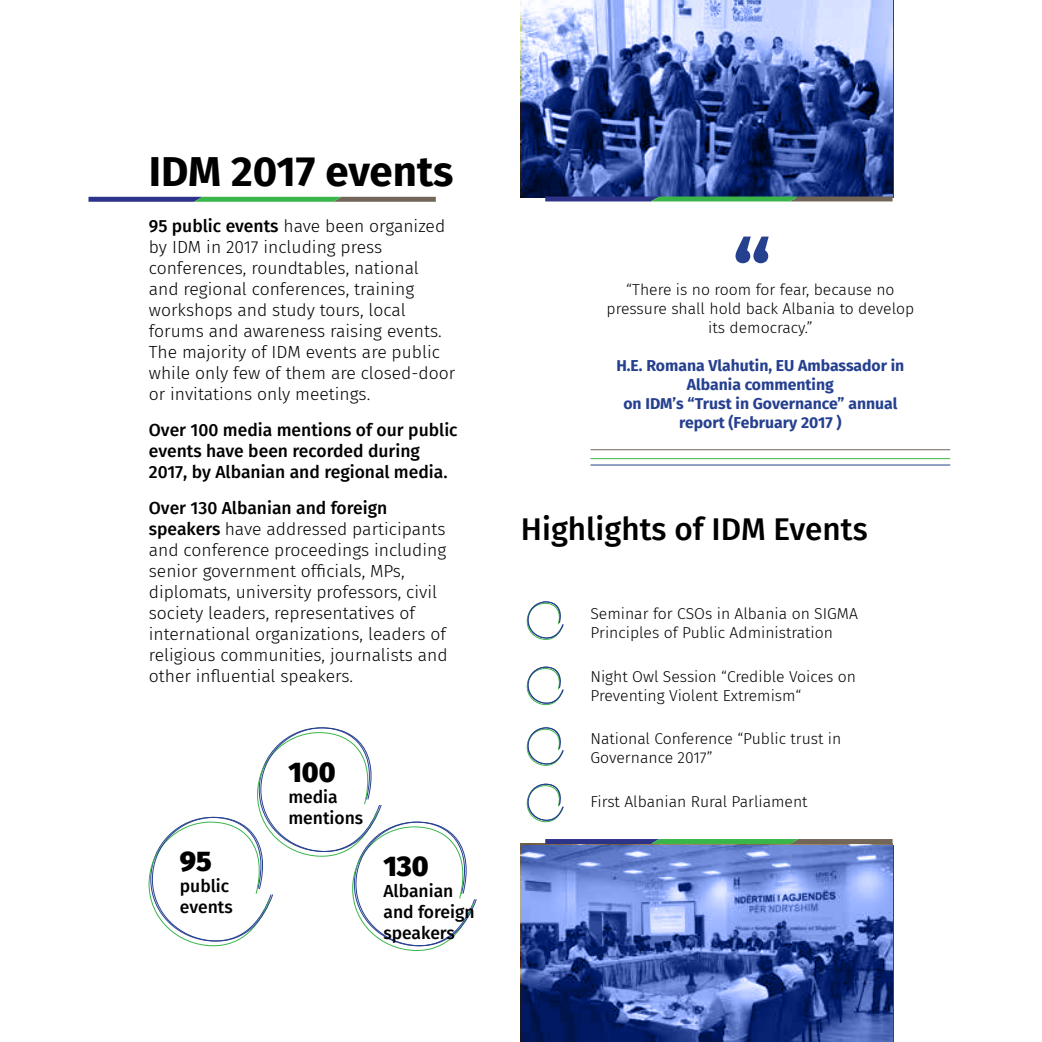
<style>
.page{position:relative;width:1042px;height:1042px;background:#fff}
.page>*{position:absolute;margin:0;border:0;box-sizing:border-box;transform-origin:0 0}
.t1{font:700 87.5px "Fira Sans";color:#25408f}
.t2{font:700 42px "Fira Sans";color:#000}
.t3{font:500 31.5px "Fira Sans";color:#000}
.t4{font:900 28px "Fira Sans";color:#000}
.t5{font:300 17.5px/21px "Fira Sans";color:#000}
.t6{font:500 17.5px/21px "Fira Sans";color:#000}
.t7{font:300 15.75px/18.9px "Fira Sans";color:#000}
.t8{font:700 15.75px/18.9px "Fira Sans";color:#25408f;text-align:center}
.s1{font-weight:500}
</style>
<div class="page">
<svg style="left:149px;top:727px;width:328px;height:224px"></svg>
<svg style="left:527px;top:601px;width:37px;height:39px"></svg>
<svg style="left:527px;top:784px;width:37px;height:38px"></svg>
<svg style="left:527px;top:727px;width:37px;height:39px"></svg>
<svg style="left:527px;top:667px;width:37px;height:38px"></svg>
<svg style="left:521px;top:0;width:372px;height:197px;background:#596eac"></svg>
<svg style="left:521px;top:845px;width:372px;height:197px;background:#516ab5"></svg>
<svg style="left:545px;top:196px;width:347px;height:5px;background:#416f65"></svg>
<svg style="left:545px;top:839px;width:347px;height:5px;background:#467663"></svg>
<svg style="left:88px;top:197px;width:348px;height:5px;background:#4e7c69"></svg>
<hr style="left:590px;top:465px;width:360px;height:1px;background:#25408f">
<hr style="left:590px;top:458px;width:360px;height:1px;background:#39b54a">
<hr style="left:590px;top:449px;width:360px;height:1px;background:#726658">
<h2 class="t2" style="left:149px;top:136px;width:306px">IDM 2017 events</h2>
<p class="t5" style="left:149px;top:215px;width:308px"><span class="s1">95 public events</span> have been organized by IDM in 2017 including press conferences, roundtables, national<br>and regional conferences, training workshops and study tours, local forums and awareness raising events.<br>The majority of IDM events are public while only few of them are closed-door or invitations only meetings.</p>
<p class="t6" style="left:149px;top:419px;width:310px">Over 100 media mentions of our public events have been recorded during<br>2017, by Albanian and regional media.</p>
<p class="t5" style="left:149px;top:497px;width:300px"><span class="s1">Over 130 Albanian and foreign speakers</span> have addressed participants and conference proceedings including senior government officials, MPs, diplomats, university professors, civil society leaders, representatives of international organizations, leaders of religious communities, journalists and other influential speakers.</p>
<h3 class="t4" style="left:180px;top:836px;width:33px">95</h3>
<p class="t6" style="left:180px;top:875px;width:54px">public events</p>
<h3 class="t4" style="left:288px;top:747px;width:49px">100</h3>
<p class="t6" style="left:288px;top:785px;width:76px">media mentions</p>
<h3 class="t4" style="left:383px;top:841px;width:47px">130</h3>
<p class="t6" style="left:383px;top:879px;width:93px">Albanian and foreign speakers</p>
<h1 class="t1" style="left:732px;top:199px;width:41px">“</h1>
<p class="t7" style="left:606px;top:280px;width:309px;text-align:center">“There is no room for fear, because no pressure shall hold back Albania to develop its democracy.”</p>
<p class="t8" style="left:616px;top:355px;width:289px">H.E. Romana Vlahutin, EU Ambassador in<br>Albania commenting<br>on IDM’s “Trust in Governance” annual report (February 2017 )</p>
<h3 class="t3" style="left:521px;top:503px;width:348px">Highlights of IDM Events</h3>
<p class="t7" style="left:590px;top:604px;width:269px">Seminar for CSOs in Albania on SIGMA<br>Principles of Public Administration</p>
<p class="t7" style="left:590px;top:667px;width:267px">Night Owl Session “Credible Voices on<br>Preventing Violent Extremism“</p>
<p class="t7" style="left:590px;top:729px;width:252px">National Conference “Public trust in<br>Governance 2017”</p>
<p class="t7" style="left:590px;top:792px;width:219px">First Albanian Rural Parliament</p>
</div>
